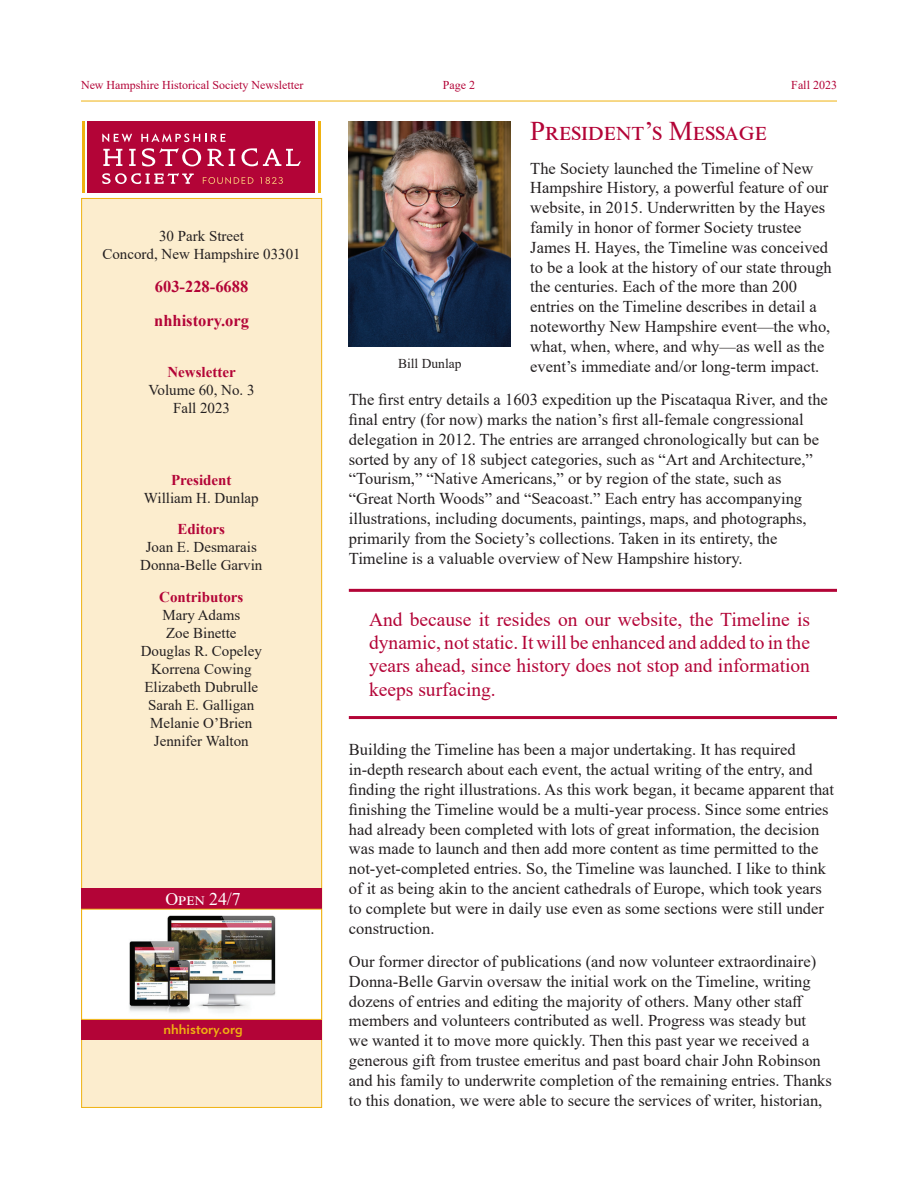
<style>
.page{position:relative;width:918px;height:1188px;background:#fff}
.page>*{position:absolute;margin:0;border:0;box-sizing:border-box;transform-origin:0 0}
.t1{font:27px "Times New Roman";color:#b30437}
.t2{font:19.5px/23.4px "Times New Roman";color:#b30437;text-align:justify}
.t3{font:17.85px "Times New Roman";color:#fff}
.t4{font:16.5px/19.8px "Times New Roman";color:#231f20}
.t5{font:700 16.5px/33.5px "Times New Roman";color:#b30437}
.t6{font:15px/18px "Times New Roman";color:#231f20;text-align:center}
.t7{font:700 15px "Times New Roman";color:#b30437}
.t8{font:13.8px "Geometric 415 BT Medium A";color:#efb211}
.t9{font:13.5px "Times New Roman";color:#231f20}
.t10{font:12px "Times New Roman";color:#b30437}
</style>
<div class="page">
<hr style="left:81px;top:101px;width:756px;height:1px;background:#efb211">
<div style="left:87px;top:122px;width:228px;height:71px;background:#b30437"></div>
<hr style="left:82px;top:122px;width:3px;height:71px;background:#efb211">
<hr style="left:318px;top:122px;width:3px;height:71px;background:#efb211">
<svg style="left:103px;top:149px;width:19px;height:17px"></svg>
<svg style="left:129px;top:149px;width:7px;height:17px"></svg>
<svg style="left:142px;top:148px;width:59px;height:18px"></svg>
<svg style="left:207px;top:149px;width:28px;height:17px"></svg>
<svg style="left:242px;top:148px;width:59px;height:18px"></svg>
<svg style="left:102px;top:173px;width:92px;height:11px"></svg>
<svg style="left:203px;top:177px;width:50px;height:7px"></svg>
<svg style="left:260px;top:177px;width:23px;height:7px"></svg>
<svg style="left:102px;top:134px;width:30px;height:8px"></svg>
<svg style="left:141px;top:134px;width:84px;height:8px"></svg>
<div style="left:81px;top:198px;width:241px;height:910px;background:#fcedce;border:1px solid #efb211"></div>
<img style="left:349px;top:122px;width:162px;height:225px">
<hr style="left:349px;top:589px;width:488px;height:3px;background:#b30437">
<hr style="left:349px;top:716px;width:488px;height:3px;background:#b30437">
<div style="left:81px;top:889px;width:241px;height:21px;background:#b30437"></div>
<div style="left:81px;top:1019px;width:241px;height:20px;background:#b30437"></div>
<div style="left:82px;top:909px;width:240px;height:110px;background:#fff"></div>
<img style="left:129px;top:915px;width:147px;height:98px">
<div style="left:81px;top:909px;width:241px;height:111px;border:1px solid #efb211"></div>
<p class="t10" style="left:81px;top:77px;width:224px">New Hampshire Historical Society Newsletter</p>
<p class="t10" style="left:443px;top:77px;width:34px">Page 2</p>
<p class="t10" style="left:791px;top:77px;width:47px">Fall 2023</p>
<h1 class="t1" style="left:530px;top:112px;width:238px">President’s Message</h1>
<p class="t4" style="left:530px;top:158px;width:303px">The Society launched the Timeline of New Hampshire History, a powerful feature of our website, in 2015. Underwritten by the Hayes family in honor of former Society trustee James H. Hayes, the Timeline was conceived to be a look at the history of our state through the centuries. Each of the more than 200 entries on the Timeline describes in detail a noteworthy New Hampshire event—the who, what, when, where, and why—as well as the event’s immediate and/or long-term impact.</p>
<p class="t4" style="left:349px;top:389px;width:481px">The first entry details a 1603 expedition up the Piscataqua River, and the final entry (for now) marks the nation’s first all-female congressional delegation in 2012. The entries are arranged chronologically but can be sorted by any of 18 subject categories, such as “Art and Architecture,” “Tourism,” “Native Americans,” or by region of the state, such as “Great North Woods” and “Seacoast.” Each entry has accompanying illustrations, including documents, paintings, maps, and photographs, primarily from the Society’s collections. Taken in its entirety, the Timeline is a valuable overview of New Hampshire history.</p>
<p class="t6" style="left:102px;top:226px;width:200px">30 Park Street<br>Concord, New Hampshire 03301</p>
<p class="t5" style="left:154px;top:270px;width:96px">603-228-6688 nhhistory.org</p>
<p class="t9" style="left:398px;top:354px;width:65px">Bill Dunlap</p>
<p class="t7" style="left:167px;top:361px;width:70px">Newsletter</p>
<p class="t6" style="left:149px;top:381px;width:107px">Volume 60, No. 3<br>Fall 2023</p>
<p class="t7" style="left:171px;top:469px;width:62px">President</p>
<p class="t6" style="left:144px;top:488px;width:116px">William H. Dunlap</p>
<p class="t7" style="left:178px;top:518px;width:49px">Editors</p>
<p class="t6" style="left:140px;top:538px;width:124px">Joan E. Desmarais<br>Donna-Belle Garvin</p>
<p class="t7" style="left:159px;top:586px;width:86px">Contributors</p>
<p class="t6" style="left:141px;top:605px;width:123px">Mary Adams<br>Zoe Binette<br>Douglas R. Copeley<br>Korrena Cowing<br>Elizabeth Dubrulle<br>Sarah E. Galligan<br>Melanie O’Brien<br>Jennifer Walton</p>
<p class="t2" style="left:369px;top:607px;width:442px">And because it resides on our website, the Timeline is dynamic, not static. It will be enhanced and added to in the years ahead, since history does not stop and information keeps surfacing.</p>
<p class="t4" style="left:349px;top:739px;width:487px">Building the Timeline has been a major undertaking. It has required in-depth research about each event, the actual writing of the entry, and finding the right illustrations. As this work began, it became apparent that finishing the Timeline would be a multi-year process. Since some entries had already been completed with lots of great information, the decision was made to launch and then add more content as time permitted to the not-yet-completed entries. So, the Timeline was launched. I like to think of it as being akin to the ancient cathedrals of Europe, which took years to complete but were in daily use even as some sections were still under construction.</p>
<p class="t4" style="left:349px;top:951px;width:485px">Our former director of publications (and now volunteer extraordinaire)<br>Donna-Belle Garvin oversaw the initial work on the Timeline, writing dozens of entries and editing the majority of others. Many other staff members and volunteers contributed as well. Progress was steady but<br>we wanted it to move more quickly. Then this past year we received a generous gift from trustee emeritus and past board chair John Robinson and his family to underwrite completion of the remaining entries. Thanks to this donation, we were able to secure the services of writer, historian,</p>
<p class="t3" style="left:165px;top:886px;width:77px">Open 24/7</p>
<p class="t8" style="left:164px;top:1020px;width:81px">nhhistory.org</p>
</div>
